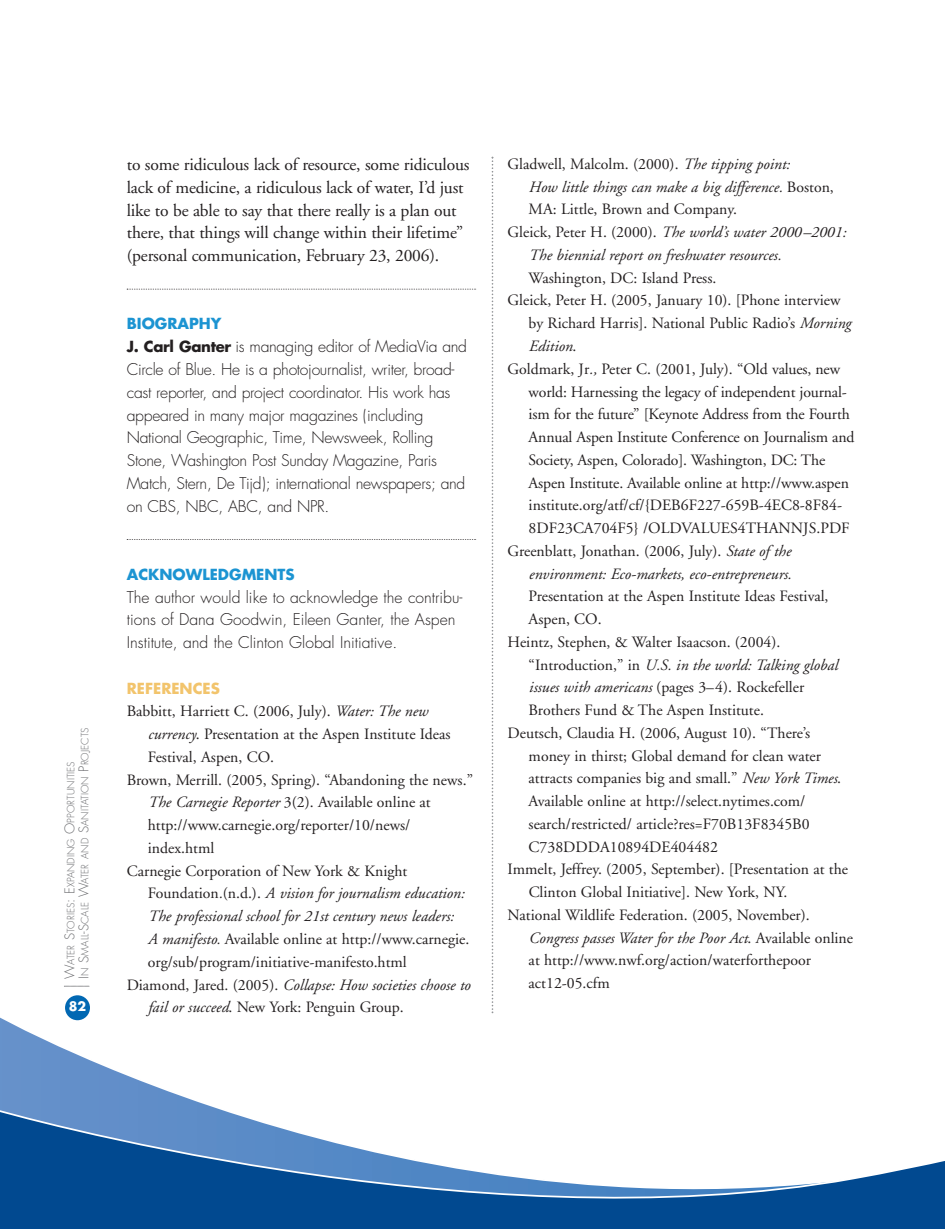
<style>
.page{position:relative;width:945px;height:1229px;background:#fff}
.page>*{position:absolute;margin:0;border:0;box-sizing:border-box;transform-origin:0 0}
.t1{font:17.5px/22.8px "Adobe Garamond";letter-spacing:-.01em;color:#231f20}
.t2{font:15.75px "Adobe Garamond";color:#231f20}
.t3{font:italic 15.75px "Adobe Garamond";color:#231f20}
.t4{font:300 15.75px/22.8px "Futura";letter-spacing:-.02em;color:#231f20}
.t5{font:300 15.75px/22.8px "Futura";color:#231f20}
.t6{font:700 14.88px "Futura";color:#1c94d2}
.t7{font:700 14.88px "Futura";color:#f2c46c}
.t8{font:700 12.6px "Futura";color:#fff}
.t9{font:300 9.8px/14px "Futura";letter-spacing:.01em;color:#6c6d70}
.s1{font-size:13.12px}
.s2{font-weight:700;font-size:14.88px}
.s3{font-style:italic}
.s4{font-style:normal}
</style>
<div class="page">
<svg style="left:127px;top:289px;width:349px;height:1px"></svg>
<svg style="left:127px;top:539px;width:349px;height:1px"></svg>
<svg style="left:492px;top:157px;width:1px;height:848px"></svg>
<div style="left:65px;top:995px;width:25px;height:25px;background:#0168b3;border-radius:50%"></div>
<svg style="left:64px;top:985px;width:26px;height:2px"></svg>
<svg style="left:0;top:1031px;width:945px;height:197px"></svg>
<p class="t9" style="left:65px;top:978px;width:253px;rotate:-90deg"><span class="s1">W</span>ATER <span class="s1">S</span>TORIES<span class="s1">: E</span>XPANDING <span class="s1">O</span>PPORTUNITIES<br><span class="s1">I</span>N <span class="s1">S</span>MALL<span class="s1">-S</span>CALE <span class="s1">W</span>ATER AND <span class="s1">S</span>ANITATION <span class="s1">P</span>ROJECTS</p>
<p class="t8" style="left:69px;top:1000px;width:19px">82</p>
<p class="t1" style="left:127px;top:155px;width:344px">to some ridiculous lack of resource, some ridiculous lack of medicine, a ridiculous lack of water, I’d just like to be able to say that there really is a plan out there, that things will change within their lifetime” (personal communication, February 23, 2006).</p>
<p class="t6" style="left:127px;top:317px;width:96px">BIOGRAPHY</p>
<p class="t4" style="left:127px;top:336px;width:342px"><span class="s2">J. Carl Ganter</span> is managing editor of MediaVia and Circle of Blue. He is a photojournalist, writer, broad&shy;cast reporter, and project coordinator. His work has appeared in many major magazines (including National Geographic, Time, Newsweek, Rolling Stone, Washington Post Sunday Magazine, Paris Match, Stern, De Tijd); international newspapers; and on CBS, NBC, ABC, and NPR.</p>
<p class="t6" style="left:127px;top:567px;width:169px">ACKNOWLEDGMENTS</p>
<p class="t5" style="left:127px;top:587px;width:337px">The author would like to acknowledge the contribu&shy;tions of Dana Goodwin, Eileen Ganter, the Aspen<br>Institute, and the Clinton Global Initiative.</p>
<p class="t7" style="left:127px;top:681px;width:95px">REFERENCES</p>
<p class="t2" style="left:127px;top:705px;width:303px">Babbitt, Harriett C. (2006, July). <span class="s3">Water: The new</span></p>
<p class="t2" style="left:148px;top:728px;width:304px"><span class="s3">currency</span>. Presentation at the Aspen Institute Ideas</p>
<p class="t2" style="left:148px;top:750px;width:128px">Festival, Aspen, CO.</p>
<p class="t2" style="left:127px;top:773px;width:348px">Brown, Merrill. (2005, Spring). “Abandoning the news.”</p>
<p class="t2" style="left:148px;top:796px;width:285px"><span class="s3">The Carnegie Reporter</span> 3(2). Available online at</p>
<p class="t2" style="left:148px;top:819px;width:264px">http://www.carnegie.org/reporter/10/news/</p>
<p class="t2" style="left:148px;top:841px;width:68px">index.html</p>
<p class="t2" style="left:127px;top:864px;width:282px">Carnegie Corporation of New York &amp; Knight</p>
<p class="t3" style="left:148px;top:887px;width:318px"><span class="s4">Foundation</span>.<span class="s4">(n.d.).</span> A vision for journalism education:</p>
<p class="t3" style="left:148px;top:910px;width:307px">The professional school for 21st century news leaders:</p>
<p class="t2" style="left:148px;top:932px;width:323px"><span class="s3">A manifesto.</span> Available online at http://www.carnegie.</p>
<p class="t2" style="left:148px;top:955px;width:261px">org/sub/program/initiative-manifesto.html</p>
<p class="t3" style="left:127px;top:978px;width:345px"><span class="s4">Diamond, Jared. (2005).</span> Collapse: How societies choose to</p>
<p class="t2" style="left:148px;top:1001px;width:257px"><span class="s3">fail or succeed</span>. New York: Penguin Group.</p>
<p class="t2" style="left:508px;top:158px;width:284px">Gladwell, Malcolm. (2000). <span class="s3">The tipping point:</span></p>
<p class="t3" style="left:529px;top:180px;width:307px">How little things can make a big difference. <span class="s4">Boston,</span></p>
<p class="t2" style="left:529px;top:203px;width:210px">MA: Little, Brown and Company.</p>
<p class="t3" style="left:508px;top:226px;width:340px"><span class="s4">Gleick, Peter H. (2000).</span> The world’s water 2000–2001:</p>
<p class="t3" style="left:529px;top:249px;width:254px">The biennial report on freshwater resources.</p>
<p class="t2" style="left:529px;top:271px;width:189px">Washington, DC: Island Press.</p>
<p class="t2" style="left:508px;top:294px;width:334px">Gleick, Peter H. (2005, January 10). [Phone interview</p>
<p class="t2" style="left:529px;top:317px;width:324px">by Richard Harris]. National Public Radio’s <span class="s3">Morning</span></p>
<p class="t3" style="left:529px;top:340px;width:49px">Edition<span class="s4">.</span></p>
<p class="t2" style="left:508px;top:362px;width:334px">Goldmark, Jr<span class="s3">.,</span> Peter C. (2001, July). “Old values, new</p>
<p class="t2" style="left:529px;top:385px;width:320px">world: Harnessing the legacy of independent journal-</p>
<p class="t2" style="left:529px;top:408px;width:323px">ism for the future” [Keynote Address from the Fourth</p>
<p class="t2" style="left:529px;top:431px;width:327px">Annual Aspen Institute Conference on Journalism and</p>
<p class="t2" style="left:529px;top:453px;width:298px">Society, Aspen, Colorado]. Washington, DC: The</p>
<p class="t2" style="left:529px;top:476px;width:322px">Aspen Institute. Available online at http://www.aspen</p>
<p class="t2" style="left:529px;top:499px;width:315px">institute.org/atf/cf/{DEB6F227-659B-4EC8-8F84-</p>
<p class="t2" style="left:529px;top:522px;width:323px">8DF23CA704F5} /OLDVALUES4THANNJS.PDF</p>
<p class="t2" style="left:508px;top:544px;width:285px">Greenblatt, Jonathan. (2006, July). <span class="s3">State of the</span></p>
<p class="t3" style="left:529px;top:567px;width:264px">environment: Eco-markets, eco-entrepreneurs.</p>
<p class="t2" style="left:529px;top:590px;width:301px">Presentation at the Aspen Institute Ideas Festival,</p>
<p class="t2" style="left:529px;top:613px;width:75px">Aspen, CO.</p>
<p class="t2" style="left:508px;top:635px;width:274px">Heintz, Stephen, &amp; Walter Isaacson. (2004).</p>
<p class="t3" style="left:529px;top:658px;width:311px"><span class="s4">“Introduction,” in</span> U.S. in the world: Talking global</p>
<p class="t2" style="left:529px;top:681px;width:277px"><span class="s3">issues with americans</span> (pages 3–4). Rockefeller</p>
<p class="t2" style="left:529px;top:704px;width:237px">Brothers Fund &amp; The Aspen Institute.</p>
<p class="t2" style="left:508px;top:726px;width:304px">Deutsch, Claudia H. (2006, August 10). “There’s</p>
<p class="t2" style="left:529px;top:749px;width:294px">money in thirst; Global demand for clean water</p>
<p class="t2" style="left:529px;top:772px;width:314px">attracts companies big and small.” <span class="s3">New York Times</span>.</p>
<p class="t2" style="left:529px;top:795px;width:278px">Available online at http://select.nytimes.com/</p>
<p class="t2" style="left:529px;top:817px;width:283px">search/restricted/ article?res=F70B13F8345B0</p>
<p class="t2" style="left:529px;top:840px;width:191px">C738DDDA10894DE404482</p>
<p class="t2" style="left:508px;top:863px;width:342px">Immelt, Jeffrey. (2005, September). [Presentation at the</p>
<p class="t2" style="left:529px;top:886px;width:260px">Clinton Global Initiative]. New York, NY.</p>
<p class="t2" style="left:508px;top:908px;width:304px">National Wildlife Federation. (2005, November).</p>
<p class="t3" style="left:529px;top:931px;width:326px">Congress passes Water for the Poor Act<span class="s4">. Available online</span></p>
<p class="t2" style="left:529px;top:954px;width:284px">at http://www.nwf.org/action/waterforthepoor</p>
<p class="t2" style="left:529px;top:977px;width:83px">act12-05.cfm</p>
</div>
